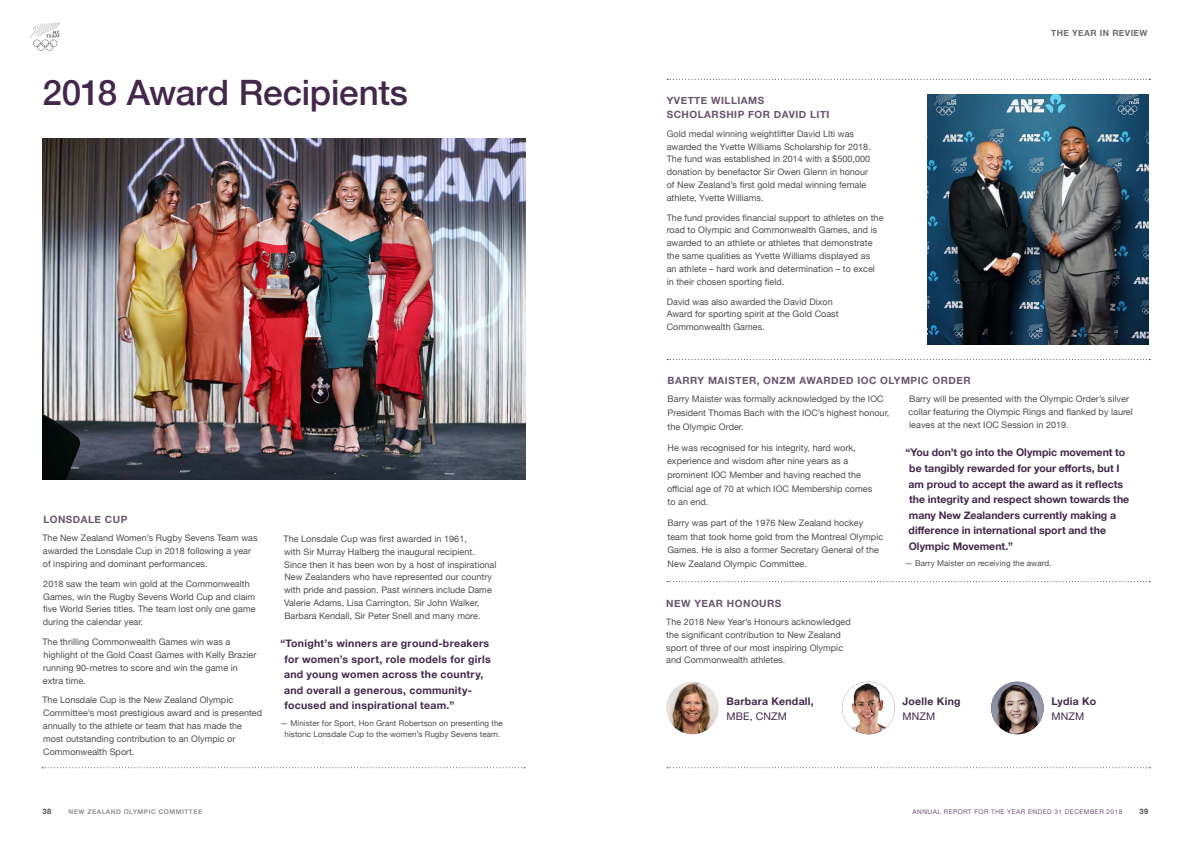
<style>
.page{position:relative;width:1191px;height:842px;background:#fff}
.page>*{position:absolute;margin:0;border:0;box-sizing:border-box;transform-origin:0 0}
.t1{font:500 35px "Helvetica Neue";letter-spacing:-.005em;color:#44284b}
.t2{font:700 10.5px/15.5px "Helvetica Neue";letter-spacing:.01em;color:#44284b}
.t3{font:10.5px "Helvetica Neue";letter-spacing:.01em;color:#44284b}
.t4{font:700 10.5px "Helvetica Neue";letter-spacing:.03em;color:#44284b}
.t5{font:700 10px/14px "Helvetica Neue";letter-spacing:.05em;color:#6b5570}
.t6{font:9px/12.8px "Helvetica Neue";letter-spacing:.005em;color:#4d4d4f}
.t7{font:700 8.5px "Helvetica Neue";letter-spacing:.05em;color:#6d6e71}
.t8{font:8px/11px "Helvetica Neue";letter-spacing:.01em;color:#4d4d4f;text-align:center}
.t9{font:700 7.5px "Helvetica Neue";color:#4d4d4f}
.t10{font:6.5px "Helvetica Neue";letter-spacing:.07em;color:#6b5570}
.t11{font:700 6.5px "Helvetica Neue";letter-spacing:.07em;color:#939598}
</style>
<div class="page">
<img style="left:42px;top:139px;width:483px;height:340px">
<img style="left:991px;top:682px;width:52px;height:52px;border-radius:26px">
<img style="left:669px;top:682px;width:49px;height:52px">
<img style="left:842px;top:682px;width:52px;height:52px;border-radius:26px">
<img style="left:927px;top:94px;width:221px;height:251px">
<svg style="left:667px;top:79px;width:483px;height:1px"></svg>
<svg style="left:667px;top:359px;width:483px;height:1px"></svg>
<svg style="left:667px;top:581px;width:483px;height:1px"></svg>
<svg style="left:667px;top:767px;width:483px;height:1px"></svg>
<svg style="left:42px;top:767px;width:483px;height:1px"></svg>
<svg style="left:30px;top:22px;width:30px;height:29px"></svg>
<h1 class="t1" style="left:43px;top:64px;width:367px">2018 Award Recipients</h1>
<p class="t5" style="left:43px;top:513px;width:86px">LONSDALE CUP</p>
<p class="t6" style="left:42px;top:532px;width:217px">The New Zealand Women’s Rugby Sevens Team was awarded the Lonsdale Cup in 2018 following a year of inspiring and dominant performances.</p>
<p class="t6" style="left:43px;top:578px;width:214px">2018 saw the team win gold at the Commonwealth Games, win the Rugby Sevens World Cup and claim five World Series titles. The team lost only one game during the calendar year.</p>
<p class="t6" style="left:42px;top:636px;width:216px">The thrilling Commonwealth Games win was a highlight of the Gold Coast Games with Kelly Brazier running 90-metres to score and win the game in extra time.</p>
<p class="t6" style="left:42px;top:694px;width:221px">The Lonsdale Cup is the New Zealand Olympic Committee’s most prestigious award and is presented annually to the athlete or team that has made the most outstanding contribution to an Olympic or Commonwealth Sport.</p>
<p class="t6" style="left:283px;top:533px;width:214px">The Lonsdale Cup was first awarded in 1961,<br>with Sir Murray Halberg the inaugural recipient.<br>Since then it has been won by a host of inspirational New Zealanders who have represented our country with pride and passion. Past winners include Dame Valerie Adams, Lisa Carrington, Sir John Walker, Barbara Kendall, Sir Peter Snell and many more.</p>
<p class="t2" style="left:284px;top:636px;width:208px;text-indent:-4px">“Tonight’s winners are ground-breakers for women’s sport, role models for girls and young women across the country, and overall a generous, community&shy;focused and inspirational team.”</p>
<p class="t8" style="left:280px;top:718px;width:224px">— Minister for Sport, Hon Grant Robertson on presenting the historic Lonsdale Cup to the women’s Rugby Sevens team.</p>
<p class="t5" style="left:666px;top:94px;width:164px">YVETTE WILLIAMS<br>SCHOLARSHIP FOR DAVID LITI</p>
<p class="t6" style="left:666px;top:128px;width:206px">Gold medal winning weightlifter David LIti was awarded the Yvette Williams Scholarship for 2018.<br>The fund was established in 2014 with a $500,000 donation by benefactor Sir Owen Glenn in honour of New Zealand’s first gold medal winning female athlete, Yvette Williams.</p>
<p class="t6" style="left:666px;top:212px;width:218px">The fund provides financial support to athletes on the road to Olympic and Commonwealth Games, and is awarded to an athlete or athletes that demonstrate the same qualities as Yvette Williams displayed as<br>an athlete – hard work and determination – to excel in their chosen sporting field.</p>
<p class="t6" style="left:666px;top:295px;width:173px">David was also awarded the David Dixon<br>Award for sporting spirit at the Gold Coast<br>Commonwealth Games.</p>
<p class="t7" style="left:1051px;top:26px;width:98px">THE YEAR IN REVIEW</p>
<p class="t5" style="left:667px;top:374px;width:304px">BARRY MAISTER, ONZM AWARDED IOC OLYMPIC ORDER</p>
<p class="t6" style="left:667px;top:393px;width:223px;line-height:13.7px">Barry Maister was formally acknowledged by the IOC<br>President Thomas Bach with the IOC’s highest honour, the Olympic Order.</p>
<p class="t6" style="left:667px;top:441px;width:207px;line-height:13.7px">He was recognised for his integrity, hard work, experience and wisdom after nine years as a prominent IOC Member and having reached the official age of 70 at which IOC Membership comes to an end.</p>
<p class="t6" style="left:667px;top:516px;width:217px;line-height:13.7px">Barry was part of the 1976 New Zealand hockey team that took home gold from the Montreal Olympic Games. He is also a former Secretary General of the New Zealand Olympic Committee.</p>
<p class="t6" style="left:908px;top:393px;width:226px">Barry will be presented with the Olympic Order’s silver collar featuring the Olympic Rings and flanked by laurel leaves at the next IOC Session in 2019.</p>
<p class="t2" style="left:908px;top:445px;width:222px;text-indent:-3px">“You don’t go into the Olympic movement to be tangibly rewarded for your efforts, but I am proud to accept the award as it reflects the integrity and respect shown towards the many New Zealanders currently making a difference in international sport and the Olympic Movement.”</p>
<p class="t8" style="left:905px;top:558px;width:148px">— Barry Maister on receiving the award.</p>
<p class="t5" style="left:666px;top:596px;width:117px">NEW YEAR HONOURS</p>
<p class="t6" style="left:666px;top:616px;width:186px">The 2018 New Year’s Honours acknowledged the significant contribution to New Zealand sport of three of our most inspiring Olympic and Commonwealth athletes.</p>
<p class="t4" style="left:726px;top:693px;width:89px">Barbara Kendall,</p>
<p class="t3" style="left:726px;top:709px;width:62px">MBE, CNZM</p>
<p class="t2" style="left:902px;top:693px;width:60px">Joelle King</p>
<p class="t3" style="left:902px;top:709px;width:34px">MNZM</p>
<p class="t2" style="left:1051px;top:693px;width:46px">Lydia Ko</p>
<p class="t3" style="left:1051px;top:709px;width:34px">MNZM</p>
<p class="t9" style="left:43px;top:805px;width:10px">38</p>
<p class="t11" style="left:69px;top:806px;width:135px">NEW ZEALAND OLYMPIC COMMITTEE</p>
<p class="t10" style="left:912px;top:807px;width:211px">ANNUAL REPORT FOR THE YEAR ENDED 31 DECEMBER 2018</p>
<p class="t9" style="left:1139px;top:805px;width:10px">39</p>
</div>
